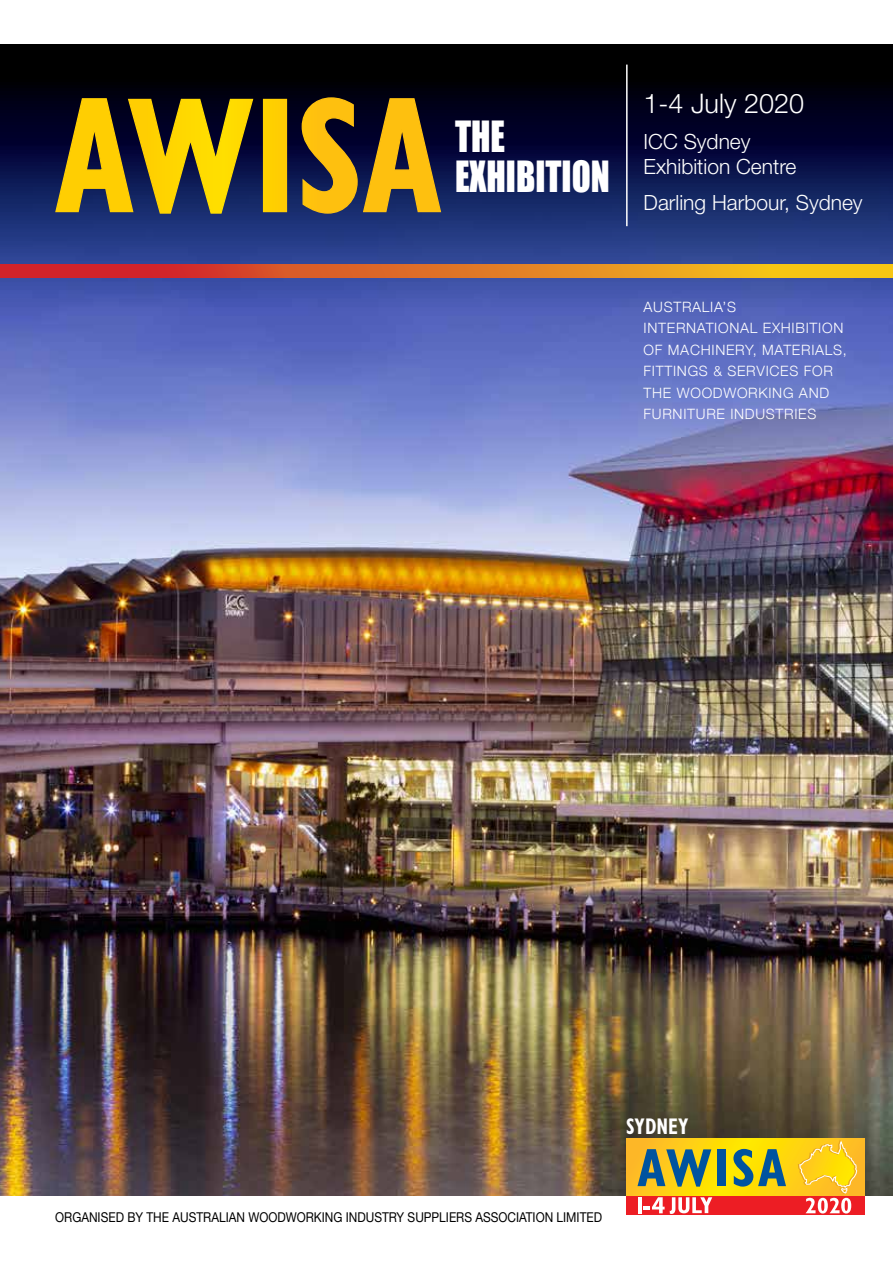
<style>
.page{position:relative;width:893px;height:1263px;background:#fff}
.page>*{position:absolute;margin:0;border:0;box-sizing:border-box;transform-origin:0 0}
.t1{font:39.45px/40.7px "Impact";color:#fff;scale:.89 1}
.t2{font:300 27px "Helvetica Neue LT Std";color:#fff}
.t3{font:700 condensed 22.8px "Gill Sans";color:#fff;scale:.84 1}
.t4{font:300 21px/25.2px "Helvetica Neue LT Std";color:#fff}
.t5{font:300 14.25px/21.5px "Helvetica Neue";letter-spacing:.05em;color:#fff}
.t6{font:13.5px "Helvetica Neue";color:#000;scale:.88 1}
</style>
<div class="page">
<svg style="left:0;top:45px;width:893px;height:100px;background:#00000d"></svg>
<img style="left:0;top:145px;width:893px;height:1051px">
<svg style="left:0;top:265px;width:893px;height:13px;background:#e17323"></svg>
<div style="left:626px;top:1195px;width:238px;height:20px;background:#ed1d24"></div>
<svg style="left:626px;top:1138px;width:238px;height:57px;background:#fcd012"></svg>
<svg style="left:637px;top:1149px;width:74px;height:37px;background:#7b8e5c"></svg>
<div style="left:718px;top:1149px;width:8px;height:37px;background:#00539f"></div>
<svg style="left:733px;top:1149px;width:53px;height:37px;background:#7c9753"></svg>
<svg style="left:797px;top:1140px;width:60px;height:73px;background:#fab637"></svg>
<svg style="left:644px;top:1197px;width:68px;height:17px"></svg>
<hr style="left:638px;top:1197px;width:4px;height:16px;background:#fff">
<svg style="left:54px;top:97px;width:388px;height:118px;background:#8b7320"></svg>
<hr style="left:626px;top:65px;width:2px;height:161px;background:#fff">
<h1 class="t1" style="left:455px;top:115px;width:175px">THE<br>EXHIBITION</h1>
<h2 class="t2" style="left:644px;top:87px;width:162px">1-4 July 2020</h2>
<h3 class="t4" style="left:644px;top:128px;width:154px">ICC Sydney<br>Exhibition Centre</h3>
<h3 class="t4" style="left:644px;top:189px;width:221px">Darling Harbour, Sydney</h3>
<p class="t5" style="left:644px;top:295px;width:205px">AUSTRALIA’S<br>INTERNATIONAL EXHIBITION<br>OF MACHINERY, MATERIALS,<br>FITTINGS &amp; SERVICES FOR<br>THE WOODWORKING AND<br>FURNITURE INDUSTRIES</p>
<h3 class="t3" style="left:626px;top:1113px;width:76px">SYDNEY</h3>
<p class="t6" style="left:55px;top:1207px;width:623px">ORGANISED BY THE AUSTRALIAN WOODWORKING I NDUSTRY SUPPLIERS ASSOCIATION LIMITED</p>
</div>
